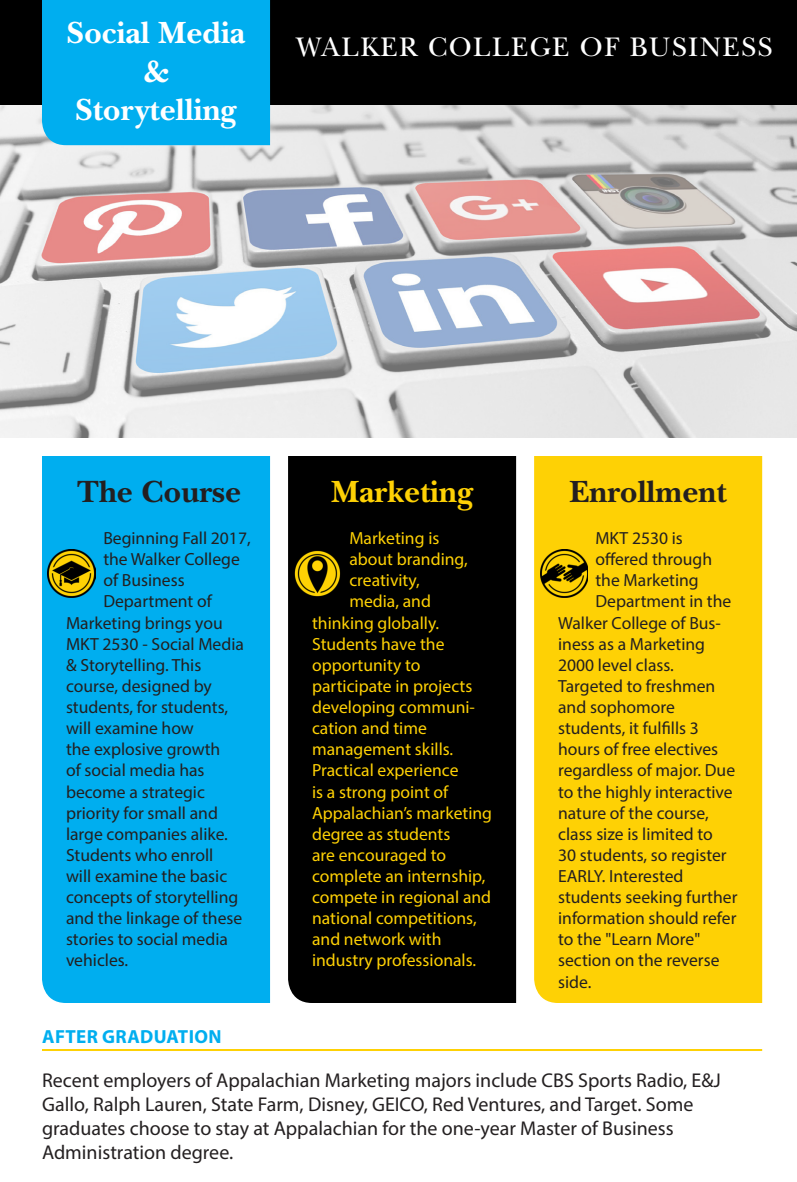
<style>
.page{position:relative;width:797px;height:1182px;background:#fff}
.page>*{position:absolute;margin:0;border:0;box-sizing:border-box;transform-origin:0 0}
.Subject_head{font:700 32px "New Baskerville Std";color:#fff}
.Subject_head-2{font:700 32px "New Baskerville Std";color:#231f20}
.Subject_head-3{font:700 32px "New Baskerville Std";color:#fed105}
.College_head{font:28px "New Baskerville Std";letter-spacing:.055em;color:#fff}
.Body_text{font:20px/24px "Myriad Pro";color:#231f20}
.Heading_-_underline{font:700 19px "Myriad Pro";letter-spacing:.02em;color:#00aeef}
.t1{font:17.6px/21.2px "Myriad Pro";color:#231f20}
.t2{font:17.6px "Myriad Pro";color:#fed105}
</style>
<div class="page">
<div style="left:42px;top:456px;width:228px;height:547px;background:#00aeef"></div>
<div style="left:288px;top:456px;width:228px;height:547px;background:#000"></div>
<div style="left:534px;top:456px;width:228px;height:547px;background:#fed105"></div>
<div style="left:0;top:0;width:797px;height:105px;background:#000"></div>
<img style="left:0;top:105px;width:797px;height:333px">
<hr style="left:42px;top:1049px;width:720px;height:2px;background:#fed105">
<div style="left:42px;top:0;width:228px;height:145px;background:#00aeef"></div>
<img style="left:48px;top:550px;width:47px;height:48px">
<img style="left:294px;top:550px;width:48px;height:48px">
<img style="left:540px;top:550px;width:47px;height:48px">
<p class="Subject_head" style="left:67px;top:14px;width:180px">Social Media</p>
<p class="Subject_head" style="left:143px;top:52px;width:27px">&amp;</p>
<p class="Subject_head" style="left:75px;top:91px;width:163px">Storytelling</p>
<p class="College_head" style="left:296px;top:31px;width:478px">WALKER COLLEGE OF BUSINESS</p>
<p class="Subject_head-2" style="left:77px;top:473px;width:165px">The Course</p>
<p class="t1" style="left:103px;top:527px;width:149px">Beginning Fall 2017,</p>
<p class="t1" style="left:103px;top:548px;width:138px">the Walker College</p>
<p class="t1" style="left:103px;top:570px;width:83px">of Business</p>
<p class="t1" style="left:66px;top:591px;width:179px;text-indent:37px">Department of<br>Marketing brings you<br>MKT 2530 - Social Media &amp; Storytelling. This course, designed by students, for students, will examine how<br>the explosive growth<br>of social media has become a strategic priority for small and large companies alike.<br>Students who enroll<br>will examine the basic concepts of storytelling and the linkage of these stories to social media vehicles.</p>
<p class="Subject_head-3" style="left:331px;top:473px;width:144px">Marketing</p>
<p class="t2" style="left:349px;top:527px;width:92px">Marketing is</p>
<p class="t2" style="left:349px;top:548px;width:120px">about branding,</p>
<p class="t2" style="left:349px;top:570px;width:72px">creativity,</p>
<p class="t2" style="left:349px;top:591px;width:83px">media, and</p>
<p class="t2" style="left:312px;top:612px;width:129px">thinking globally.</p>
<p class="t2" style="left:312px;top:633px;width:134px">Students have the</p>
<p class="t2" style="left:312px;top:654px;width:110px">opportunity to</p>
<p class="t2" style="left:312px;top:675px;width:162px">participate in projects</p>
<p class="t2" style="left:312px;top:696px;width:164px">developing communi-</p>
<p class="t2" style="left:312px;top:717px;width:116px">cation and time</p>
<p class="t2" style="left:312px;top:739px;width:143px">management skills.</p>
<p class="t2" style="left:312px;top:760px;width:148px">Practical experience</p>
<p class="t2" style="left:312px;top:781px;width:138px">is a strong point of</p>
<p class="t2" style="left:312px;top:802px;width:181px">Appalachian’s marketing</p>
<p class="t2" style="left:312px;top:823px;width:140px">degree as students</p>
<p class="t2" style="left:312px;top:844px;width:136px">are encouraged to</p>
<p class="t2" style="left:312px;top:865px;width:175px">complete an internship,</p>
<p class="t2" style="left:312px;top:886px;width:181px">compete in regional and</p>
<p class="t2" style="left:312px;top:907px;width:166px">national competitions,</p>
<p class="t2" style="left:312px;top:929px;width:131px">and network with</p>
<p class="t2" style="left:312px;top:950px;width:166px">industry professionals.</p>
<p class="Subject_head-2" style="left:570px;top:473px;width:158px">Enrollment</p>
<p class="t1" style="left:595px;top:527px;width:89px">MKT 2530 is</p>
<p class="t1" style="left:595px;top:548px;width:118px">offered through</p>
<p class="t1" style="left:595px;top:570px;width:105px">the Marketing</p>
<p class="t1" style="left:558px;top:591px;width:175px;text-indent:37px">Department in the<br>Walker College of Bus-</p>
<p class="t1" style="left:558px;top:633px;width:181px">iness as a Marketing<br>2000 level class.<br>Targeted to freshmen and sophomore students, it fulfills 3 hours of free electives regardless of major. Due to the highly interactive nature of the course, class size is limited to<br>30 students, so register<br>EARLY. Interested students seeking further information should refer to the "Learn More" section on the reverse side.</p>
<p class="Heading_-_underline" style="left:42px;top:1024px;width:181px">AFTER GRADUATION</p>
<p class="Body_text" style="left:42px;top:1068px;width:680px">Recent employers of Appalachian Marketing majors include CBS Sports Radio, E&amp;J Gallo, Ralph Lauren, State Farm, Disney, GEICO, Red Ventures, and Target. Some graduates choose to stay at Appalachian for the one-year Master of Business Administration degree.</p>
</div>
